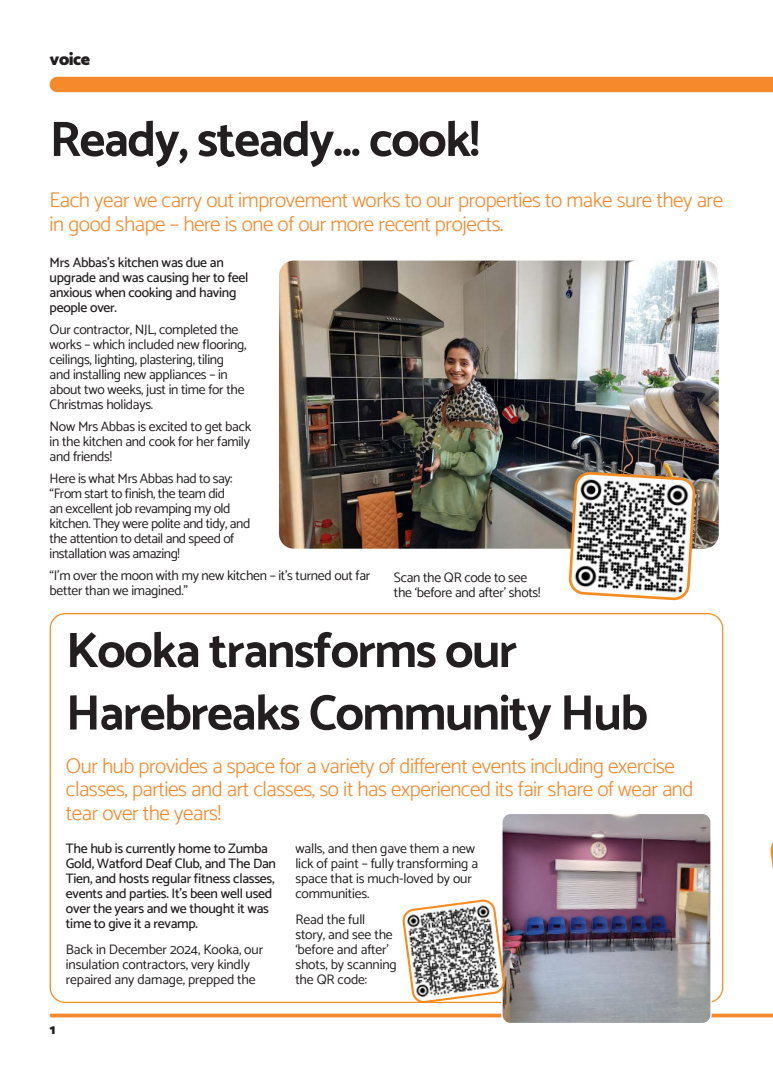
<style>
.page{position:relative;width:773px;height:1081px;background:#fff}
.page>*{position:absolute;margin:0;border:0;box-sizing:border-box;transform-origin:0 0}
.Body_1_abc_bullets{font:700 50px/62.5px "Catamaran";letter-spacing:-.03em;color:#231f20}
.Body_1_abc_bullets-2{font:300 21.25px/23.8px "Catamaran";letter-spacing:-.02em;color:#f5892c}
.Body_1_abc_bullets-3{font:900 17.5px "Catamaran";letter-spacing:-.03em;color:#231f20}
.Body_1_abc_bullets-4{font:13.75px/15px "Catamaran";letter-spacing:-.02em;color:#231f20}
.Body_1_abc_bullets-5{font:500 13.75px/15px "Catamaran";letter-spacing:-.02em;color:#231f20}
.Body_1_abc_bullets-6{font:900 13.75px "Catamaran";color:#231f20}
</style>
<div class="page">
<svg style="left:50px;top:1013px;width:722px;height:4px;background:#f69c4f"></svg>
<div style="left:50px;top:77px;width:722px;height:15px;background:#f5892c"></div>
<img style="left:280px;top:261px;width:438px;height:287px">
<div style="left:275px;top:256px;width:448px;height:297px;border:4px solid #fff;border-radius:17px"></div>
<svg style="left:569px;top:473px;width:125px;height:128px"></svg>
<img style="left:503px;top:815px;width:206px;height:207px">
<div style="left:501px;top:813px;width:210px;height:211px;border:1px solid #fff;border-radius:9px"></div>
<svg style="left:400px;top:897px;width:106px;height:108px"></svg>
<svg style="left:770px;top:844px;width:2px;height:18px"></svg>
<p class="Body_1_abc_bullets-3" style="left:50px;top:49px;width:42px">voice</p>
<p class="Body_1_abc_bullets" style="left:50px;top:107px;width:431px">Ready, steady... cook!</p>
<p class="Body_1_abc_bullets-2" style="left:50px;top:188px;width:675px">Each year we carry out improvement works to our properties to make sure they are in good shape – here is one of our more recent projects.</p>
<p class="Body_1_abc_bullets-5" style="left:50px;top:255px;width:200px">Mrs Abbas’s kitchen was due an upgrade and was causing her to feel anxious when cooking and having people over.</p>
<p class="Body_1_abc_bullets-4" style="left:50px;top:322px;width:198px">Our contractor, NJL, completed the works – which included new flooring, ceilings, lighting, plastering, tiling and installing new appliances – in about two weeks, just in time for the Christmas holidays.</p>
<p class="Body_1_abc_bullets-4" style="left:50px;top:419px;width:203px;text-align:justify">Now Mrs Abbas is excited to get back in the kitchen and cook for her family and friends!</p>
<p class="Body_1_abc_bullets-4" style="left:50px;top:471px;width:202px">Here is what Mrs Abbas had to say: “From start to finish, the team did<br>an excellent job revamping my old kitchen. They were polite and tidy, and the attention to detail and speed of installation was amazing!</p>
<p class="Body_1_abc_bullets-4" style="left:50px;top:568px;width:322px">“I’m over the moon with my new kitchen – it’s turned out far better than we imagined.”</p>
<p class="Body_1_abc_bullets-4" style="left:394px;top:570px;width:148px">Scan the QR code to see the ‘before and after’ shots!</p>
<p class="Body_1_abc_bullets" style="left:66px;top:618px;width:583px">Kooka transforms our<br>Harebreaks Community Hub</p>
<p class="Body_1_abc_bullets-2" style="left:66px;top:753px;width:629px">Our hub provides a space for a variety of different events including exercise classes, parties and art classes, so it has experienced its fair share of wear and tear over the years!</p>
<p class="Body_1_abc_bullets-5" style="left:66px;top:841px;width:211px">The hub is currently home to Zumba Gold, Watford Deaf Club, and The Dan Tien, and hosts regular fitness classes, events and parties. It’s been well used over the years and we thought it was time to give it a revamp.</p>
<p class="Body_1_abc_bullets-4" style="left:66px;top:941px;width:199px">Back in December 2024, Kooka, our insulation contractors, very kindly repaired any damage, prepped the</p>
<p class="Body_1_abc_bullets-6" style="left:50px;top:1021px;width:8px">1</p>
<p class="Body_1_abc_bullets-4" style="left:295px;top:841px;width:184px">walls, and then gave them a new lick of paint – fully transforming a space that is much-loved by our communities.</p>
<p class="Body_1_abc_bullets-4" style="left:295px;top:912px;width:103px">Read the full story, and see the ‘before and after’ shots, by scanning the QR code:</p>
</div>
